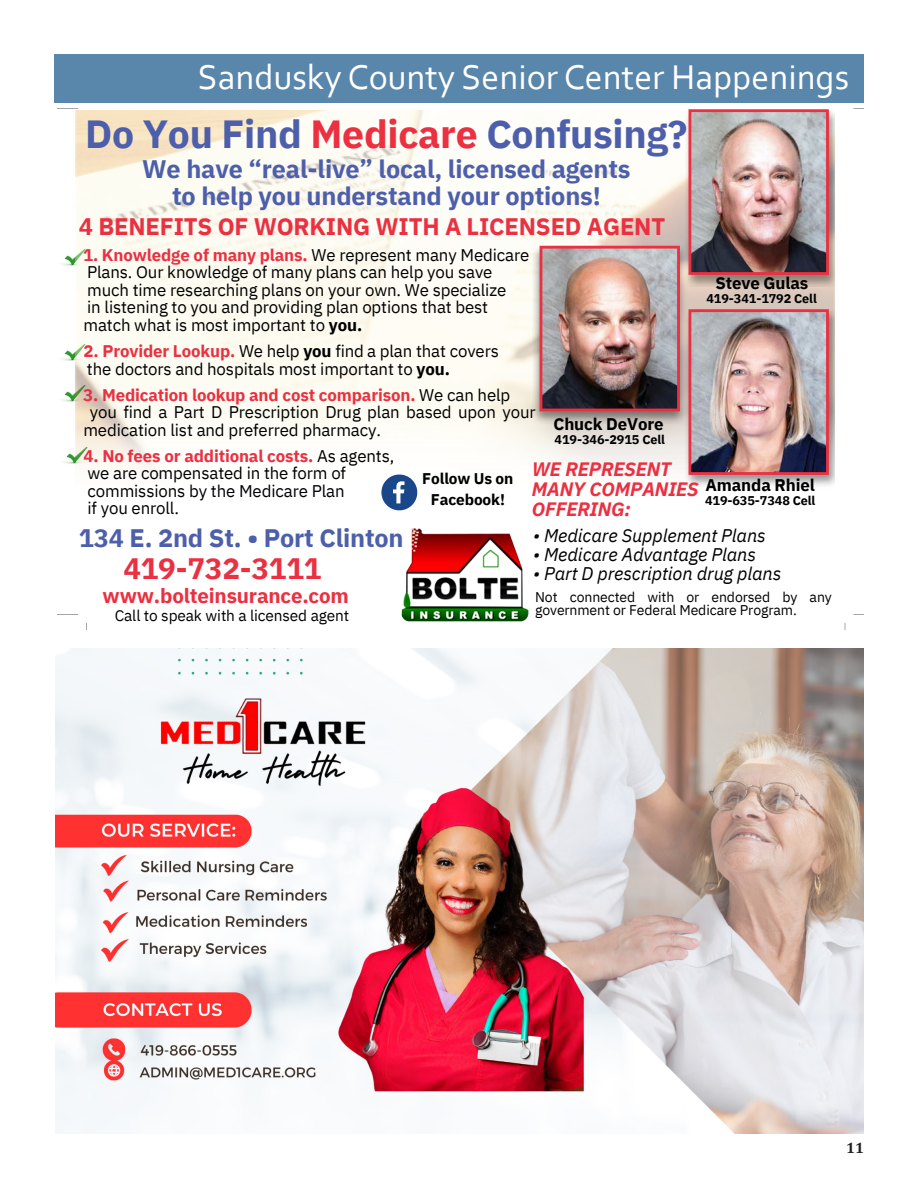
<style>
.page{position:relative;width:918px;height:1188px;background:#fff}
.page>*{position:absolute;margin:0;border:0;box-sizing:border-box;transform-origin:0 0}
.t1{font:700 39.15px "IBM Plex Sans";letter-spacing:-.01em;color:#4d5fab}
.t2{font:36px "Corbel";color:#fff}
.t3{font:700 29.55px "IBM Plex Sans";letter-spacing:-.01em;color:#ea3041}
.t4{font:700 25.35px/26.4px "IBM Plex Sans";letter-spacing:-.01em;color:#4d5fab;text-align:center}
.t5{font:700 23.85px "IBM Plex Sans";letter-spacing:-.01em;color:#ea3041}
.t6{font:700 20.55px "IBM Plex Sans";letter-spacing:-.01em;color:#ea3041}
.t7{font:italic 700 19.35px/20px "IBM Plex Sans";letter-spacing:-.01em;color:#ea3041}
.t8{font:italic 18.3px "IBM Plex Sans";letter-spacing:-.01em;color:#000}
.t9{font:16.8px/17.5px "IBM Plex Sans";letter-spacing:-.01em;color:#000}
.t10{font:700 16.8px "IBM Plex Sans";letter-spacing:-.01em;color:#ea3041}
.t11{font:700 16.8px "IBM Plex Sans";letter-spacing:-.01em;color:#000}
.t12{font:15.45px "IBM Plex Sans";letter-spacing:-.01em;color:#000}
.t13{font:700 15.45px/21px "IBM Plex Sans";letter-spacing:-.01em;color:#000;text-align:center}
.t14{font:700 15px "Cambria";color:#231f20}
.t15{font:14.1px/13.6px "IBM Plex Sans";letter-spacing:-.01em;color:#000}
.t16{font:700 12.6px "IBM Plex Sans";letter-spacing:-.01em;color:#000}
.s1{color:#ea3041}
.s2{font-weight:700;color:#ea3041}
.s3{font-weight:700}
.s4{font-weight:400;color:#000}
</style>
<div class="page">
<div style="left:54px;top:54px;width:810px;height:48px;background:#5986ab"></div>
<img style="left:55px;top:648px;width:809px;height:486px">
<img style="left:62px;top:381px;width:14px;height:22px">
<img style="left:62px;top:350px;width:14px;height:11px">
<img style="left:62px;top:254px;width:14px;height:12px">
<img style="left:64px;top:443px;width:12px;height:21px">
<img style="left:76px;top:110px;width:759px;height:385px">
<img style="left:533px;top:245px;width:154px;height:178px">
<img style="left:540px;top:246px;width:140px;height:165px">
<img style="left:686px;top:110px;width:148px;height:176px">
<img style="left:689px;top:109px;width:140px;height:166px">
<img style="left:686px;top:308px;width:148px;height:178px">
<img style="left:689px;top:309px;width:140px;height:166px">
<svg style="left:57px;top:614px;width:21px;height:1px"></svg>
<svg style="left:844px;top:623px;width:2px;height:7px"></svg>
<svg style="left:381px;top:475px;width:36px;height:35px"></svg>
<img style="left:401px;top:528px;width:128px;height:94px">
<p class="t2" style="left:198px;top:55px;width:653px">Sandusky County Senior Center Happenings</p>
<p class="t1" style="left:85px;top:103px;width:604px">Do You Find <span class="s1">Medicare</span> Confusing?</p>
<p class="t4" style="left:142px;top:154px;width:490px">We have “real-live” local, licensed agents to help you understand your options!</p>
<p class="t9" style="left:83px;top:245px;width:448px"><span class="s2">1. Knowledge of many plans.</span> We represent many Medicare Plans. Our knowledge of many plans can help you save much time researching plans on your own. We specialize<br>in listening to you and providing plan options that best match what is most important to <span class="s3">you.</span></p>
<p class="t9" style="left:84px;top:341px;width:417px"><span class="s2">2. Provider Lookup.</span> We help <span class="s3">you</span> find a plan that covers the doctors and hospitals most important to <span class="s3">you.</span></p>
<p class="t10" style="left:83px;top:381px;width:429px">3. Medication lookup and cost comparison. <span class="s4">We can help</span></p>
<p class="t9" style="left:90px;top:402px;width:447px">you find a Part D Prescription Drug plan based upon your</p>
<p class="t9" style="left:83px;top:420px;width:299px">medication list and preferred pharmacy.</p>
<p class="t9" style="left:83px;top:446px;width:312px"><span class="s2">4. No fees or additional costs.</span> As agents, we are compensated in the form of commissions by the Medicare Plan<br>if you enroll.</p>
<p class="t5" style="left:79px;top:207px;width:588px">4 BENEFITS OF WORKING WITH A LICENSED AGENT</p>
<p class="t11" style="left:715px;top:270px;width:94px">Steve Gulas</p>
<p class="t16" style="left:706px;top:289px;width:112px">419-341-1792 Cell</p>
<p class="t11" style="left:554px;top:410px;width:111px">Chuck DeVore</p>
<p class="t16" style="left:555px;top:429px;width:112px">419-346-2915 Cell</p>
<p class="t7" style="left:532px;top:458px;width:168px">WE REPRESENT<br>MANY COMPANIES<br>OFFERING:</p>
<p class="t13" style="left:422px;top:467px;width:93px">Follow Us on<br>Facebook!</p>
<p class="t11" style="left:706px;top:472px;width:111px">Amanda Rhiel</p>
<p class="t16" style="left:705px;top:491px;width:112px">419-635-7348 Cell</p>
<p class="t8" style="left:533px;top:521px;width:234px">• Medicare Supplement Plans</p>
<p class="t8" style="left:533px;top:540px;width:224px">• Medicare Advantage Plans</p>
<p class="t4" style="left:79px;top:523px;width:326px">134 E. 2nd St. • Port Clinton</p>
<p class="t3" style="left:123px;top:545px;width:200px">419-732-3111</p>
<p class="t8" style="left:533px;top:559px;width:250px">• Part D prescription drug plans</p>
<p class="t6" style="left:103px;top:579px;width:248px">www.bolteinsurance.com</p>
<p class="t12" style="left:115px;top:604px;width:236px">Call to speak with a licensed agent</p>
<p class="t15" style="left:535px;top:589px;width:298px">Not connected with or endorsed by any government or Federal Medicare Program.</p>
<p class="t14" style="left:846px;top:1138px;width:19px">11</p>
</div>
